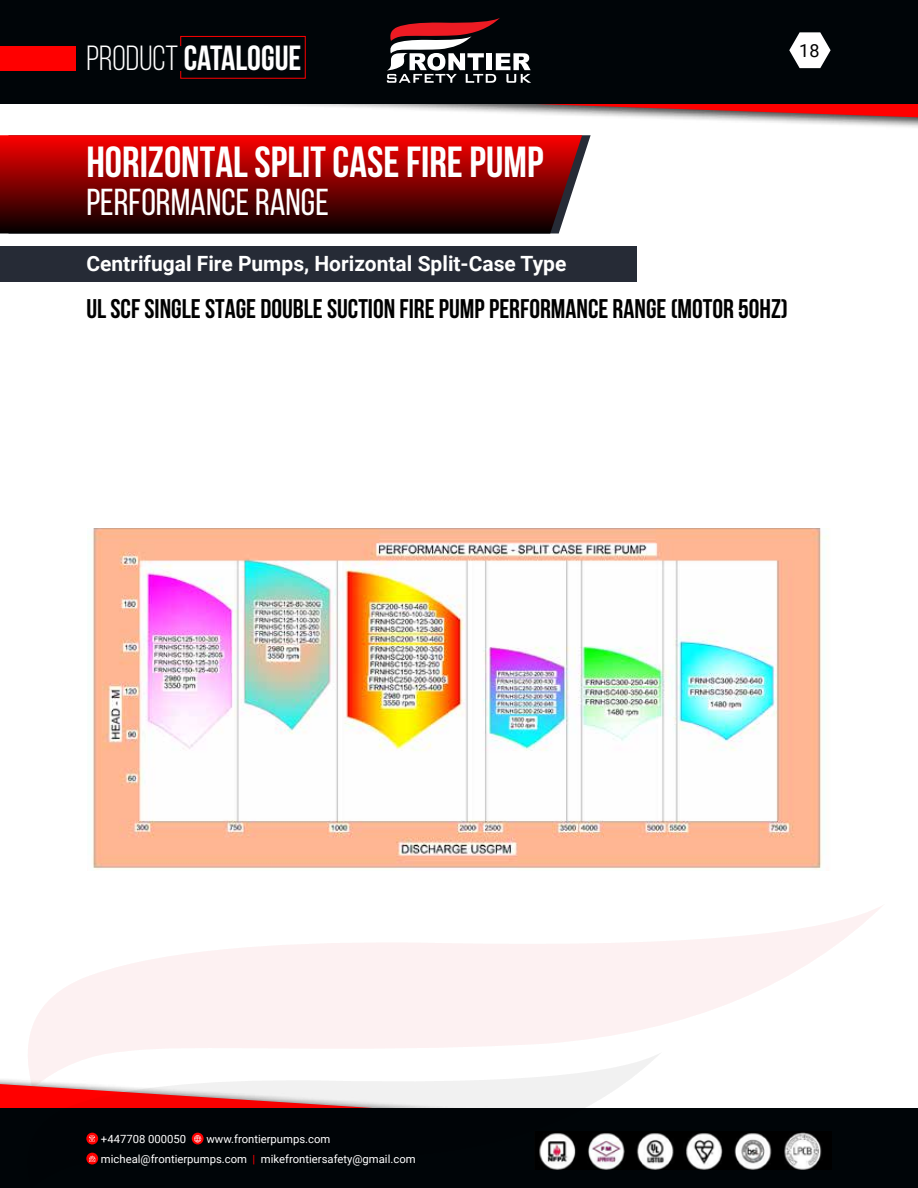
<style>
.page{position:relative;width:918px;height:1188px;background:#fff}
.page>*{position:absolute;margin:0;border:0;box-sizing:border-box;transform-origin:0 0}
.t1{font:700 43.5px "Bebas Neue";color:#fff}
.t2{font:37.5px "Bebas Neue";color:#fff}
.t3{font:700 34.95px "Bebas Neue";color:#fff}
.t4{font:700 27px "Bebas Neue";color:#000}
.t5{font:700 21px "Roboto";color:#fff}
.t6{font:18px "Roboto";color:#000}
.t7{font:11.25px/20px "Roboto";color:#fff}
.s1{font-weight:400}
.s2{color:#f00}
</style>
<div class="page">
<div style="left:0;top:0;width:918px;height:129px;background:#000;opacity:.75"></div>
<svg style="left:0;top:104px;width:918px;height:14px"></svg>
<svg style="left:0;top:1084px;width:21px;height:24px"></svg>
<div style="left:0;top:1108px;width:918px;height:80px;background:#000508"></div>
<div style="left:0;top:0;width:918px;height:104px;background:#000508"></div>
<svg style="left:18px;top:906px;width:864px;height:182px;fill:#fdf1f2"></svg>
<svg style="left:21px;top:1052px;width:642px;height:118px"></svg>
<hr style="left:779px;top:1187px;width:43px;height:1px;background:#000">
<svg style="left:86px;top:1133px;width:12px;height:11px"></svg>
<svg style="left:192px;top:1133px;width:12px;height:11px"></svg>
<svg style="left:86px;top:1153px;width:12px;height:11px"></svg>
<svg style="left:387px;top:18px;width:144px;height:65px"></svg>
<svg style="left:194px;top:1135px;width:7px;height:7px"></svg>
<svg style="left:89px;top:1136px;width:6px;height:6px"></svg>
<svg style="left:89px;top:1156px;width:6px;height:6px"></svg>
<svg style="left:789px;top:32px;width:42px;height:36px"></svg>
<div style="left:0;top:46px;width:76px;height:24px;background:#f00"></div>
<img style="left:534px;top:1132px;width:288px;height:37px">
<svg style="left:180px;top:36px;width:126px;height:43px"></svg>
<hr style="left:179px;top:46px;width:4px;height:24px;background:#000508">
<svg style="left:0;top:135px;width:582px;height:99px;background:#810505"></svg>
<div style="left:0;top:247px;width:636px;height:35px;background:#262b36"></div>
<img style="left:87px;top:529px;width:742px;height:341px">
<h3 class="t3" style="left:86px;top:39px;width:217px"><span class="s1">PRODUCT</span> CATALOGUE</h3>
<h3 class="t6" style="left:799px;top:38px;width:22px">18</h3>
<h1 class="t1" style="left:86px;top:138px;width:459px">HORIZONTAL SPLIT CASE FIRE PUMP</h1>
<h2 class="t2" style="left:86px;top:182px;width:244px">PERFORMANCE RANGE</h2>
<h3 class="t5" style="left:86px;top:249px;width:482px">Centrifugal Fire Pumps, Horizontal Split-Case Type</h3>
<h3 class="t4" style="left:86px;top:294px;width:703px">UL SCF SINGLE STAGE DOUBLE SUCTION FIRE PUMP PERFORMANCE RANGE (MOTOR 50HZ)</h3>
<p class="t7" style="left:101px;top:1129px;width:316px;text-indent:105px">www.frontierpumps.com micheal@frontierpumps.com <span class="s2">|</span> mikefrontiersafety@gmail.com</p>
<p class="t7" style="left:101px;top:1129px;width:87px">+447708 000050</p>
</div>
